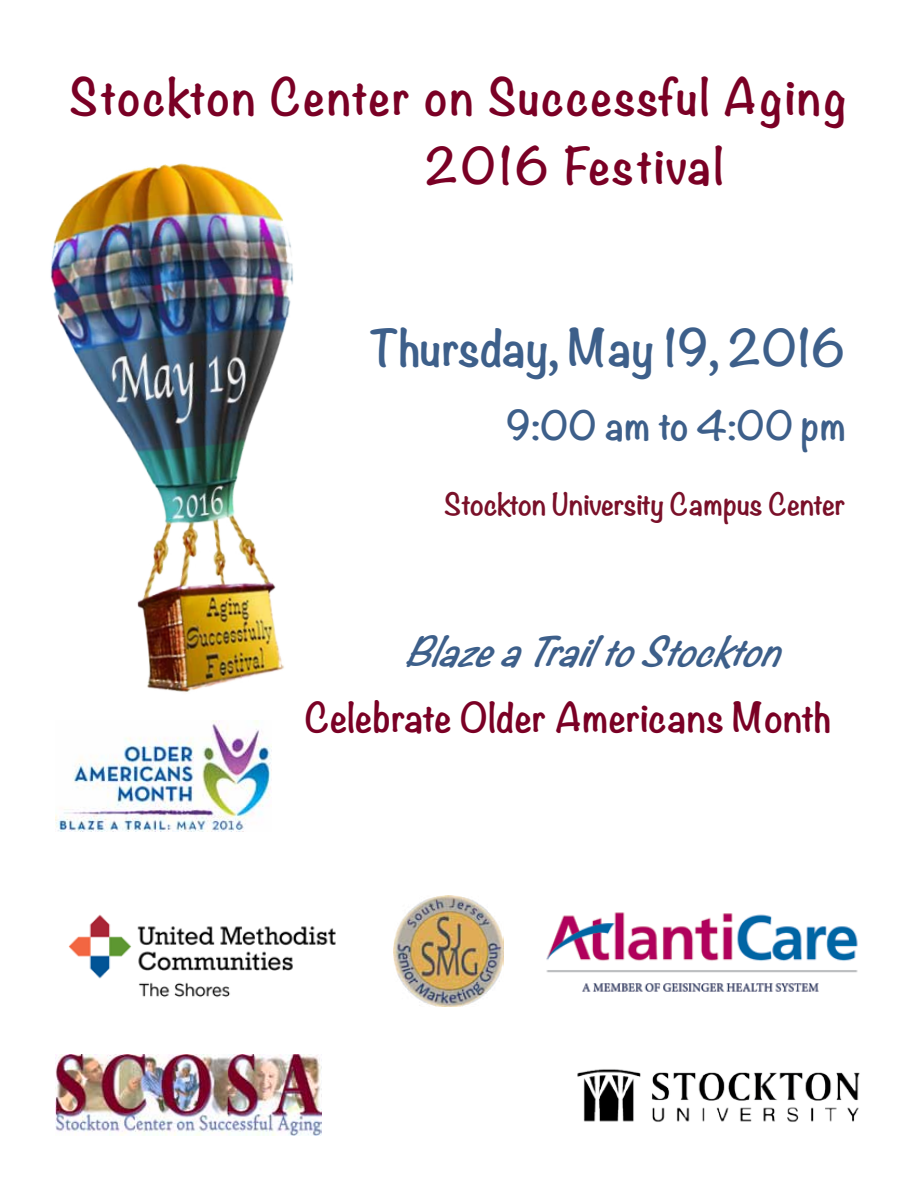
<style>
.page{position:relative;width:918px;height:1188px;background:#fff}
.page>*{position:absolute;margin:0;border:0;box-sizing:border-box;transform-origin:0 0}
.t1{font:700 45px "Noteworthy";letter-spacing:.05em;color:#7a0025}
.t2{font:700 45px "Noteworthy";color:#3d5f8a}
.t3{font:700 36px "Noteworthy";letter-spacing:.01em;color:#7a0025}
.t4{font:italic 700 36px "Noteworthy";color:#3d5f8a}
.t5{font:700 36px "Noteworthy";color:#3d5f8a}
.t6{font:700 27px "Noteworthy";color:#7a1029}
</style>
<div class="page">
<img style="left:50px;top:163px;width:243px;height:529px">
<img style="left:393px;top:896px;width:111px;height:111px">
<img style="left:56px;top:1054px;width:266px;height:81px">
<img style="left:577px;top:1069px;width:283px;height:53px">
<img style="left:68px;top:914px;width:268px;height:83px">
<img style="left:56px;top:720px;width:216px;height:111px">
<img style="left:546px;top:912px;width:312px;height:80px">
<p class="t1" style="left:70px;top:57px;width:779px">Stockton Center on Successful Aging</p>
<p class="t1" style="left:425px;top:126px;width:300px">2016 Festival</p>
<p class="t2" style="left:370px;top:308px;width:478px">Thursday, May 19, 2016</p>
<p class="t5" style="left:507px;top:394px;width:341px">9:00 am to 4:00 pm</p>
<p class="t6" style="left:444px;top:480px;width:404px">Stockton University Campus Center</p>
<p class="t4" style="left:404px;top:620px;width:405px">BlazeaTrailtoStockton</p>
<p class="t3" style="left:305px;top:686px;width:528px">Celebrate Older Americans Month</p>
</div>
